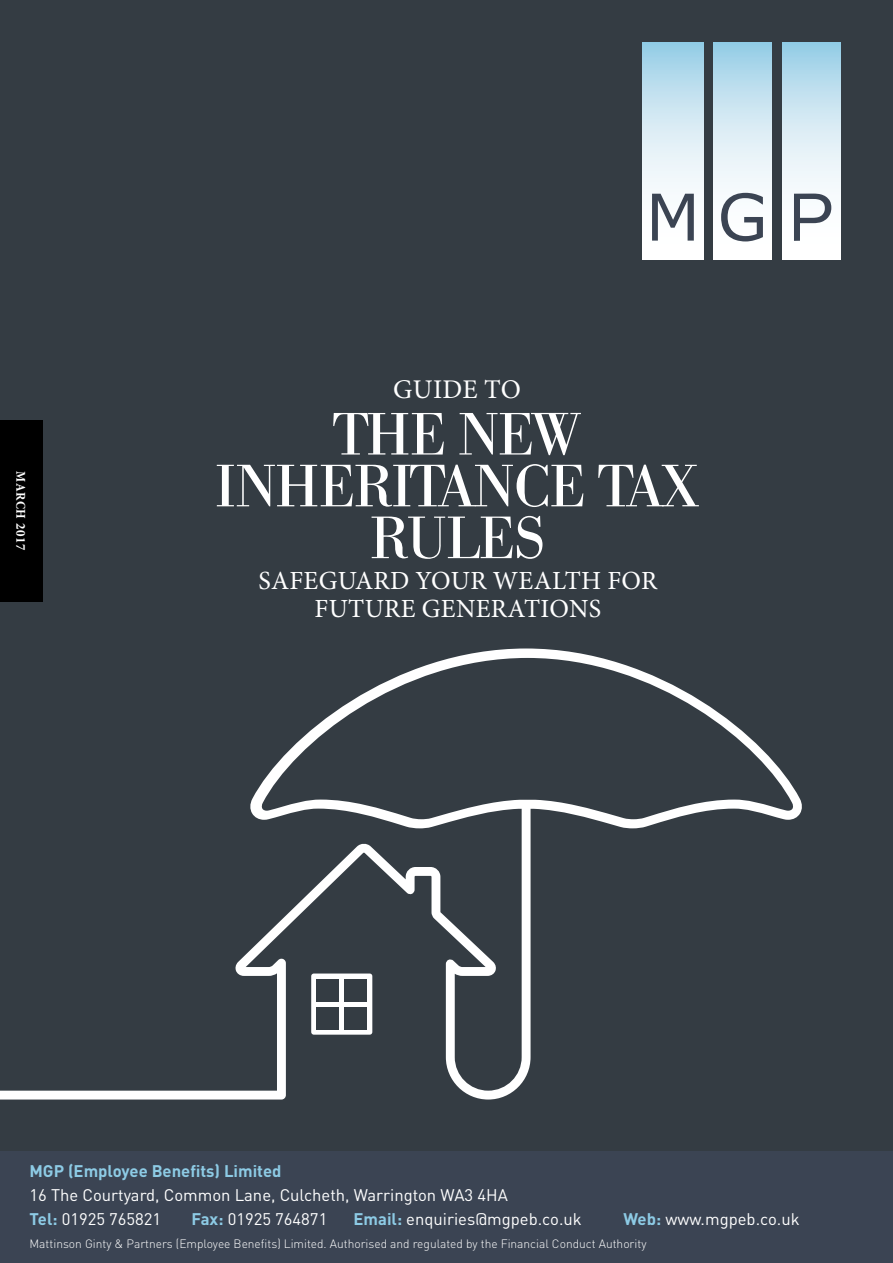
<style>
.page{position:relative;width:893px;height:1263px;background:#fff}
.page>*{position:absolute;margin:0;border:0;box-sizing:border-box;transform-origin:0 0}
.t1{font:58.8px/51.8px "Bodoni BE";letter-spacing:-.01em;color:#fff;text-align:center}
.t2{font:27px "Minion Pro";letter-spacing:.01em;color:#fff}
.t3{font:26.25px/27.6px "Minion Pro";letter-spacing:.01em;color:#fff;text-align:center}
.t4{font:16.65px/24.2px "DIN";color:#fff}
.t5{font:700 16.65px "DIN";color:#8dcbe5}
.t6{font:700 condensed 13.5px "Minion Pro";letter-spacing:.04em;color:#fff}
.t7{font:300 12px "DIN";color:#fff}
.s1{font-weight:700;color:#8dcbe5}
</style>
<div class="page">
<div style="left:0;top:0;width:893px;height:1176px;background:#343c43"></div>
<div style="left:0;top:420px;width:43px;height:182px;background:#000"></div>
<svg style="left:0;top:648px;width:802px;height:451px"></svg>
<svg style="left:261px;top:658px;width:532px;height:161px"></svg>
<svg style="left:783px;top:43px;width:58px;height:216px;background:#d7ebf4"></svg>
<svg style="left:714px;top:43px;width:58px;height:216px;background:#d6eaf4"></svg>
<svg style="left:643px;top:43px;width:60px;height:216px;background:#d6ebf4"></svg>
<svg style="left:721px;top:193px;width:42px;height:48px"></svg>
<svg style="left:652px;top:194px;width:42px;height:47px"></svg>
<svg style="left:794px;top:194px;width:37px;height:47px"></svg>
<div style="left:0;top:1152px;width:893px;height:111px;background:#3b4453"></div>
<p class="t6" style="left:30px;top:471px;width:80px;rotate:90deg">MARCH 2017</p>
<h2 class="t2" style="left:393px;top:371px;width:129px">GUIDE TO</h2>
<h1 class="t1" style="left:215px;top:410px;width:486px">THE NEW<br>INHERITANCE TAX<br>RULES</h1>
<h3 class="t3" style="left:258px;top:567px;width:400px">SAFEGUARD YOUR WEALTH FOR<br>FUTURE GENERATIONS</h3>
<p class="t5" style="left:29px;top:1160px;width:254px">MGP (Employee Benefits) Limited</p>
<p class="t4" style="left:29px;top:1183px;width:480px">16 The Courtyard, Common Lane, Culcheth, Warrington WA3 4HA<br><span class="s1">Tel:</span> 01925 765821</p>
<p class="t4" style="left:192px;top:1207px;width:137px"><span class="s1">Fax:</span> 01925 764871</p>
<p class="t4" style="left:354px;top:1207px;width:230px"><span class="s1">Email:</span> enquiries@mgpeb.co.uk</p>
<p class="t4" style="left:624px;top:1207px;width:178px"><span class="s1">Web:</span> www.mgpeb.co.uk</p>
<p class="t7" style="left:29px;top:1236px;width:618px">Mattinson Ginty &amp; Partners (Employee Benefits) Limited. Authorised and regulated by the Financial Conduct Authority</p>
</div>
